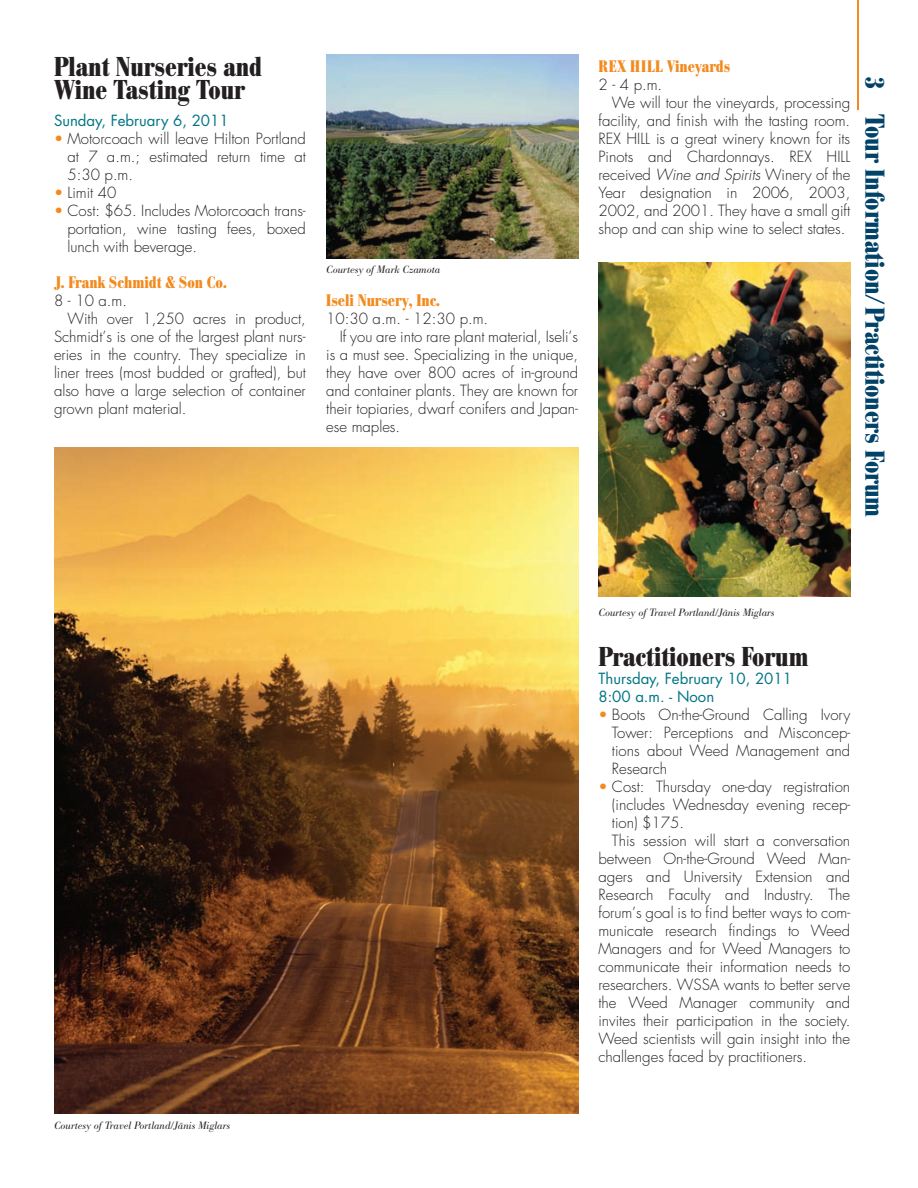
<style>
.page{position:relative;width:918px;height:1188px;background:#fff}
.page>*{position:absolute;margin:0;border:0;box-sizing:border-box;transform-origin:0 0}
.t1{font:700 condensed 27px "Bodoni BE";color:#231f20}
.t2{font:700 condensed 27px "Bodoni BE";color:#004268}
.t3{font:700 condensed 16.5px "Bodoni BE";color:#f38a1e}
.t4{font:300 15px/18px "Futura";color:#231f20;text-align:justify}
.t5{font:15px/18px "Futura";color:#007584}
.t6{font:italic 300 10.5px "Bodoni BE";color:#231f20}
.s1{color:#f38a1e}
.s2{font-style:italic}
</style>
<div class="page">
<hr style="left:857px;top:0;width:2px;height:109px;background:#f38a1e">
<img style="left:326px;top:54px;width:252px;height:205px">
<img style="left:54px;top:447px;width:524px;height:667px">
<img style="left:598px;top:263px;width:252px;height:333px">
<h1 class="t1" style="left:54px;top:57px;width:210px">Plant Nurseries and</h1>
<h1 class="t1" style="left:54px;top:79px;width:192px">Wine Tasting Tour</h1>
<p class="t5" style="left:54px;top:113px;width:176px">Sunday, February 6, 2011</p>
<p class="t4" style="left:68px;top:131px;width:240px;text-indent:-14px"><span class="s1">•</span> Motorcoach will leave Hilton Portland at 7 a.m.; estimated return time at 5:30 p.m.</p>
<p class="t4" style="left:54px;top:185px;width:64px"><span class="s1">•</span> Limit 40</p>
<p class="t4" style="left:68px;top:203px;width:240px;text-indent:-14px"><span class="s1">•</span> Cost: $65. Includes Motorcoach trans&shy;portation, wine tasting fees, boxed lunch with beverage.</p>
<p class="t3" style="left:54px;top:276px;width:174px">J. Frank Schmidt &amp; Son Co.</p>
<p class="t4" style="left:54px;top:293px;width:75px">8 - 10 a.m.</p>
<p class="t4" style="left:68px;top:311px;width:240px">With over 1,250 acres in product,</p>
<p class="t4" style="left:54px;top:329px;width:253px">Schmidt’s is one of the largest plant nurs-</p>
<p class="t4" style="left:54px;top:347px;width:253px">eries in the country. They specialize in</p>
<p class="t4" style="left:54px;top:365px;width:253px">liner trees (most budded or grafted), but</p>
<p class="t4" style="left:54px;top:383px;width:253px">also have a large selection of container</p>
<p class="t4" style="left:54px;top:401px;width:134px">grown plant material.</p>
<p class="t6" style="left:326px;top:265px;width:116px">Courtesy of Mark Czamota</p>
<p class="t3" style="left:326px;top:294px;width:115px">Iseli Nursery, Inc.</p>
<p class="t4" style="left:326px;top:311px;width:163px">10:30 a.m. - 12:30 p.m.</p>
<p class="t4" style="left:340px;top:329px;width:240px">If you are into rare plant material, Iseli’s</p>
<p class="t4" style="left:326px;top:347px;width:253px">is a must see. Specializing in the unique,</p>
<p class="t4" style="left:326px;top:365px;width:253px">they have over 800 acres of in-ground</p>
<p class="t4" style="left:326px;top:383px;width:253px">and container plants. They are known for</p>
<p class="t4" style="left:326px;top:401px;width:253px">their topiaries, dwarf conifers and Japan-</p>
<p class="t4" style="left:326px;top:419px;width:76px">ese maples.</p>
<p class="t3" style="left:598px;top:60px;width:133px">REX HILL Vineyards</p>
<p class="t4" style="left:598px;top:77px;width:65px">2 - 4 p.m.</p>
<p class="t4" style="left:612px;top:95px;width:240px">We will tour the vineyards, processing</p>
<p class="t4" style="left:598px;top:113px;width:253px">facility, and finish with the tasting room.</p>
<p class="t4" style="left:598px;top:131px;width:253px">REX HILL is a great winery known for its</p>
<p class="t4" style="left:598px;top:149px;width:253px">Pinots and Chardonnays. REX HILL</p>
<p class="t4" style="left:598px;top:167px;width:254px">received <span class="s2">Wine and Spirits</span> Winery of the</p>
<p class="t4" style="left:598px;top:185px;width:253px">Year designation in 2006, 2003,</p>
<p class="t4" style="left:598px;top:203px;width:253px">2002, and 2001. They have a small gift</p>
<p class="t4" style="left:598px;top:221px;width:249px">shop and can ship wine to select states.</p>
<h1 class="t2" style="left:885px;top:76px;width:442px;rotate:90deg">3 Tour Information/Practitioners Forum</h1>
<p class="t6" style="left:54px;top:1121px;width:178px">Courtesy of Travel Portland/Jãnis Miglars</p>
<p class="t6" style="left:598px;top:608px;width:178px">Courtesy of Travel Portland/Jãnis Miglars</p>
<h1 class="t1" style="left:598px;top:647px;width:211px">Practitioners Forum</h1>
<p class="t5" style="left:598px;top:671px;width:195px">Thursday, February 10, 2011<br>8:00 a.m. - Noon</p>
<p class="t4" style="left:612px;top:707px;width:240px;text-indent:-14px"><span class="s1">•</span> Boots On-the-Ground Calling Ivory Tower: Perceptions and Misconcep&shy;tions about Weed Management and Research</p>
<p class="t4" style="left:598px;top:779px;width:253px"><span class="s1">•</span> Cost: Thursday one-day registration</p>
<p class="t4" style="left:612px;top:797px;width:240px">(includes Wednesday evening recep-</p>
<p class="t4" style="left:612px;top:815px;width:74px">tion) $175.</p>
<p class="t4" style="left:612px;top:833px;width:240px">This session will start a conversation</p>
<p class="t4" style="left:598px;top:851px;width:253px">between On-the-Ground Weed Man-</p>
<p class="t4" style="left:598px;top:869px;width:253px">agers and University Extension and</p>
<p class="t4" style="left:598px;top:887px;width:253px">Research Faculty and Industry. The</p>
<p class="t4" style="left:598px;top:905px;width:253px">forum’s goal is to find better ways to com-</p>
<p class="t4" style="left:598px;top:923px;width:253px">municate research findings to Weed</p>
<p class="t4" style="left:598px;top:941px;width:253px">Managers and for Weed Managers to</p>
<p class="t4" style="left:598px;top:959px;width:253px">communicate their information needs to</p>
<p class="t4" style="left:598px;top:977px;width:253px">researchers. WSSA wants to better serve</p>
<p class="t4" style="left:598px;top:995px;width:253px">the Weed Manager community and</p>
<p class="t4" style="left:598px;top:1013px;width:253px">invites their participation in the society.</p>
<p class="t4" style="left:598px;top:1031px;width:253px">Weed scientists will gain insight into the</p>
<p class="t4" style="left:598px;top:1049px;width:210px">challenges faced by practitioners.</p>
</div>
